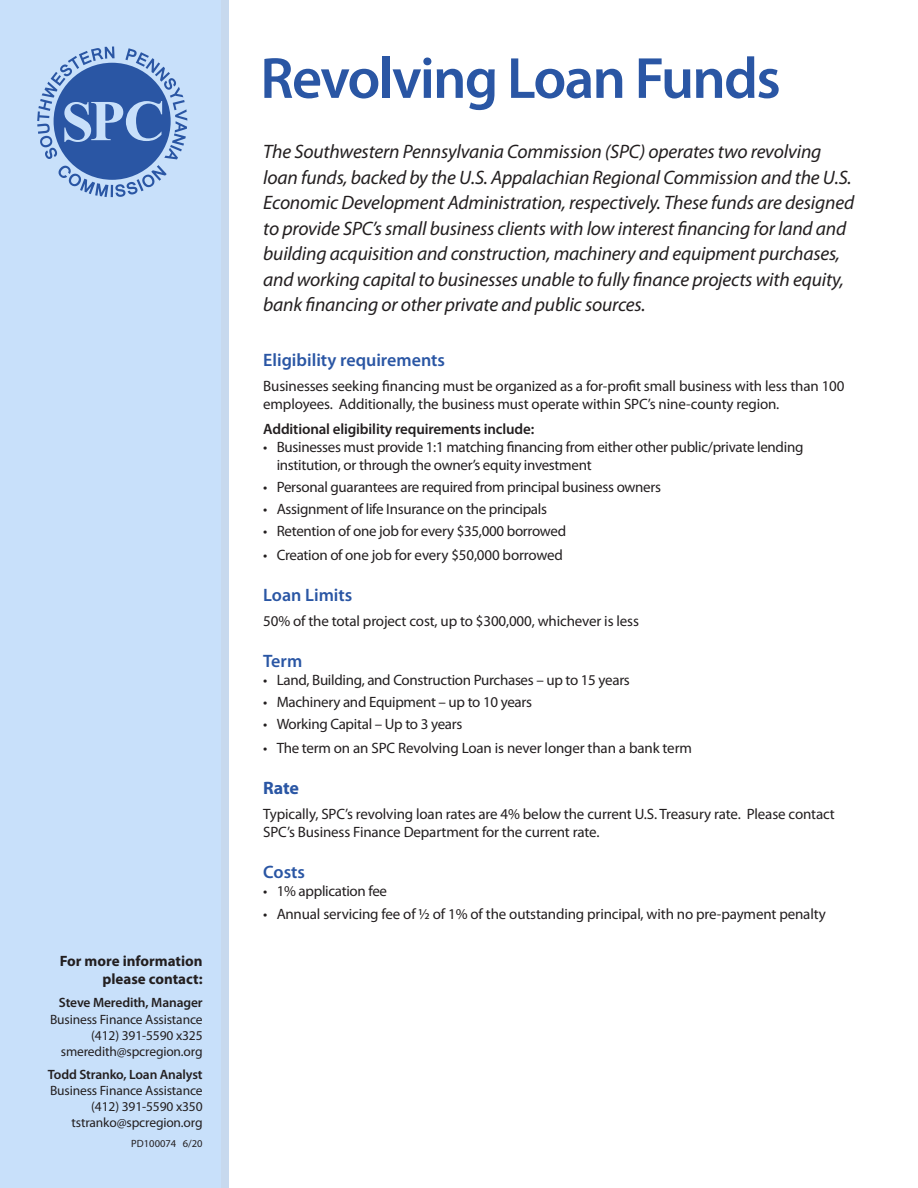
<style>
.page{position:relative;width:918px;height:1188px;background:#fff}
.page>*{position:absolute;margin:0;border:0;box-sizing:border-box;transform-origin:0 0}
.t1{font:600 58.5px "Myriad Pro";letter-spacing:-.03em;color:#2a56a4}
.Text{font:italic 19.5px/25.5px "Myriad Pro";letter-spacing:-.01em;color:#231f20}
.Subtitle{font:600 18px "Myriad Pro";color:#2a56a4}
.Subtitle-2{font:700 18px "Myriad Pro";color:#2a56a4}
.Text-2{font:15px/18px "Myriad Pro";letter-spacing:-.015em;color:#231f20}
.Text-3{font:600 15px "Myriad Pro";letter-spacing:-.01em;color:#231f20}
.t2{font:700 15px/18px "Myriad Pro";color:#231f20;text-align:right}
.t3{font:13.5px/16.2px "Myriad Pro";letter-spacing:-.01em;color:#231f20;text-align:right}
.t4{font:10.5px "Myriad Pro";color:#231f20}
.s1{font-weight:600}
</style>
<div class="page">
<div style="left:0;top:0;width:221px;height:1188px;background:#c8e0fa"></div>
<div style="left:221px;top:0;width:8px;height:1188px;background:#c7d9ee"></div>
<svg style="left:37px;top:46px;width:150px;height:151px"></svg>
<p class="t2" style="left:60px;top:952px;width:144px">For more information please contact:</p>
<p class="t3" style="left:50px;top:994px;width:154px"><span class="s1">Steve Meredith, Manager<br></span>Business Finance Assistance (412) 391-5590 x325 smeredith@spcregion.org</p>
<p class="t3" style="left:48px;top:1066px;width:156px"><span class="s1">Todd Stranko, Loan Analyst<br></span>Business Finance Assistance (412) 391-5590 x350 tstranko@spcregion.org</p>
<p class="t4" style="left:131px;top:1137px;width:73px">PD100074 6/20</p>
<p class="t1" style="left:260px;top:41px;width:522px">Revolving Loan Funds</p>
<p class="Text" style="left:263px;top:139px;width:593px">The Southwestern Pennsylvania Commission (SPC) operates two revolving loan funds, backed by the U.S. Appalachian Regional Commission and the U.S.<br>Economic Development Administration, respectively. These funds are designed to provide SPC’s small business clients with low interest financing for land and building acquisition and construction, machinery and equipment purchases, and working capital to businesses unable to fully finance projects with equity, bank financing or other private and public sources.</p>
<p class="Subtitle" style="left:263px;top:349px;width:183px">Eligibility requirements</p>
<p class="Text-2" style="left:263px;top:377px;width:583px">Businesses seeking financing must be organized as a for-profit small business with less than 100 employees. Additionally, the business must operate within SPC’s nine-county region.</p>
<p class="Text-3" style="left:263px;top:419px;width:273px">Additional eligibility requirements include:</p>
<p class="Text-2" style="left:277px;top:437px;width:528px;text-indent:-14px">• Businesses must provide 1:1 matching financing from either other public/private lending institution, or through the owner’s equity investment</p>
<p class="Text-2" style="left:263px;top:478px;width:399px">• Personal guarantees are required from principal business owners</p>
<p class="Text-2" style="left:263px;top:500px;width:285px">• Assignment of life Insurance on the principals</p>
<p class="Text-2" style="left:263px;top:522px;width:304px">• Retention of one job for every $35,000 borrowed</p>
<p class="Text-2" style="left:263px;top:545px;width:301px">• Creation of one job for every $50,000 borrowed</p>
<p class="Subtitle" style="left:263px;top:583px;width:91px">Loan Limits</p>
<p class="Text-2" style="left:263px;top:611px;width:377px">50% of the total project cost, up to $300,000, whichever is less</p>
<p class="Subtitle" style="left:263px;top:649px;width:41px">Term</p>
<p class="Text-2" style="left:263px;top:671px;width:368px">• Land, Building, and Construction Purchases – up to 15 years</p>
<p class="Text-2" style="left:263px;top:693px;width:270px">• Machinery and Equipment – up to 10 years</p>
<p class="Text-2" style="left:263px;top:715px;width:201px">• Working Capital – Up to 3 years</p>
<p class="Text-2" style="left:263px;top:738px;width:430px">• The term on an SPC Revolving Loan is never longer than a bank term</p>
<p class="Subtitle-2" style="left:263px;top:776px;width:37px">Rate</p>
<p class="Text-2" style="left:263px;top:804px;width:573px">Typically, SPC’s revolving loan rates are 4% below the current U.S. Treasury rate. Please contact<br>SPC’s Business Finance Department for the current rate.</p>
<p class="Subtitle" style="left:263px;top:860px;width:43px">Costs</p>
<p class="Text-2" style="left:263px;top:881px;width:125px">• 1% application fee</p>
<p class="Text-2" style="left:263px;top:905px;width:564px">• Annual servicing fee of ½ of 1% of the outstanding principal, with no pre-payment penalty</p>
</div>
